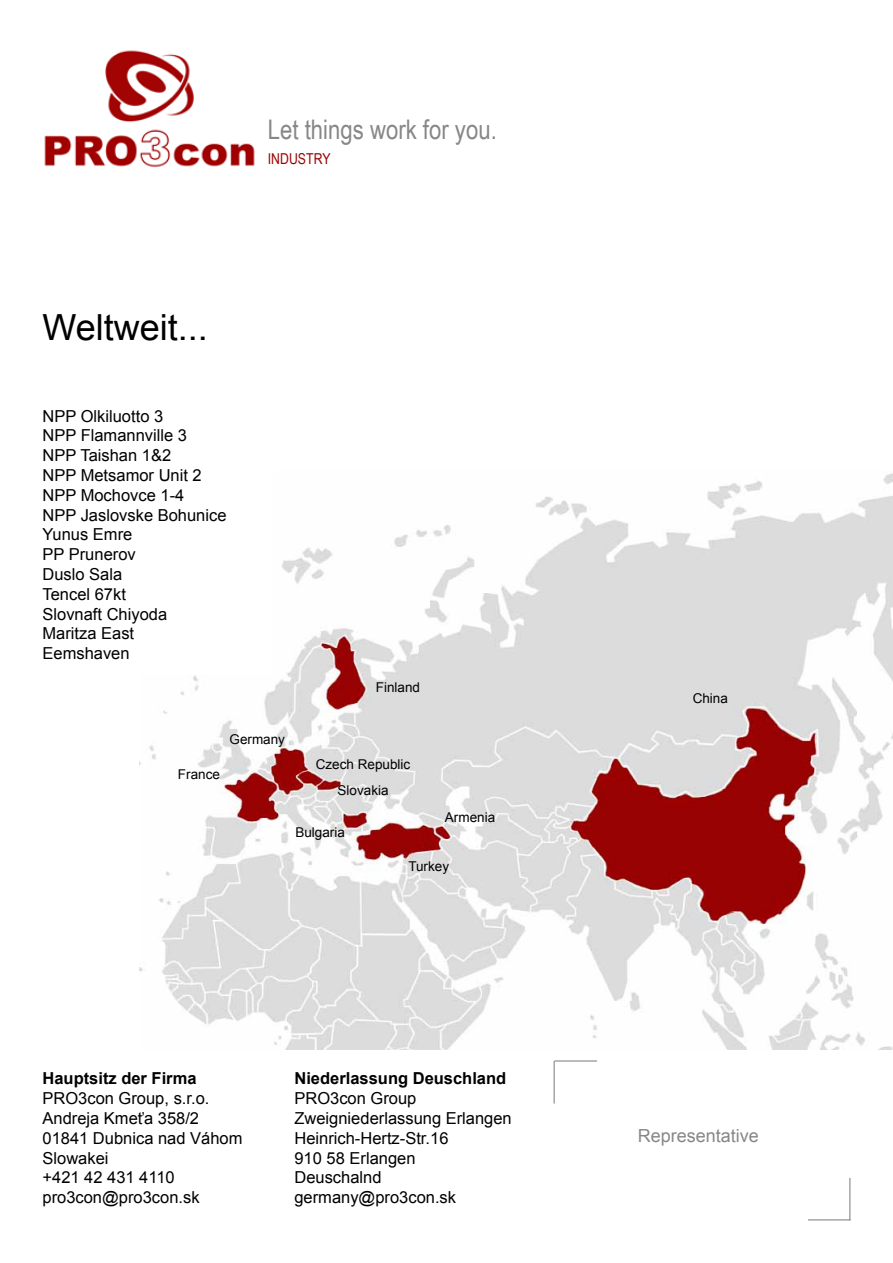
<style>
.page{position:relative;width:893px;height:1263px;background:#fff}
.page>*{position:absolute;margin:0;border:0;box-sizing:border-box;transform-origin:0 0}
.t1{font:36px "Arial";color:#000}
.t2{font:27px "Arial Narrow";color:#878787}
.t3{font:18px "Arial";color:#878787}
.t4{font:16.5px/19.8px "Arial";color:#000}
.t5{font:700 16.5px "Arial";color:#000}
.t6{font:15px "Arial Narrow";color:#990100}
.t7{font:13.5px/26.1px "Arial";color:#000;text-align:center}
</style>
<div class="page">
<img style="left:139px;top:473px;width:754px;height:576px">
<div style="left:43px;top:370px;width:230px;height:304px;background:#fff"></div>
<hr style="left:554px;top:1061px;width:1px;height:42px;background:#878787">
<hr style="left:554px;top:1060px;width:43px;height:1px;background:#878787">
<hr style="left:808px;top:1219px;width:42px;height:1px;background:#878787">
<hr style="left:849px;top:1178px;width:1px;height:42px;background:#878787">
<img style="left:44px;top:50px;width:211px;height:117px">
<h2 class="t2" style="left:268px;top:109px;width:230px">Let things work for you.</h2>
<p class="t6" style="left:268px;top:148px;width:64px">INDUSTRY</p>
<h1 class="t1" style="left:43px;top:304px;width:167px">Weltweit...</h1>
<p class="t4" style="left:43px;top:406px;width:186px">NPP Olkiluotto 3<br>NPP Flamannville 3<br>NPP Taishan 1&amp;2<br>NPP Metsamor Unit 2<br>NPP Mochovce 1-4<br>NPP Jaslovske Bohunice<br>Yunus Emre<br>PP Prunerov<br>Duslo Sala<br>Tencel 67kt<br>Slovnaft Chiyoda<br>Maritza East<br>Eemshaven</p>
<p class="t7" style="left:376px;top:674px;width:46px">Finland</p>
<p class="t7" style="left:178px;top:762px;width:44px">France</p>
<p class="t7" style="left:229px;top:727px;width:57px">Germany</p>
<p class="t7" style="left:316px;top:752px;width:96px">Czech Republic<br>Slovakia</p>
<p class="t7" style="left:295px;top:819px;width:51px">Bulgaria</p>
<p class="t7" style="left:408px;top:853px;width:42px">Turkey</p>
<p class="t7" style="left:445px;top:804px;width:52px">Armenia</p>
<p class="t5" style="left:43px;top:1067px;width:156px">Hauptsitz der Firma</p>
<p class="t4" style="left:43px;top:1088px;width:201px">PRO3con Group, s.r.o.<br>Andreja Kmeťa 358/2<br>01841 Dubnica nad Váhom<br>Slowakei<br>+421 42 431 4110 pro3con@pro3con.sk</p>
<p class="t5" style="left:294px;top:1067px;width:213px">Niederlassung Deuschland</p>
<p class="t4" style="left:294px;top:1088px;width:219px">PRO3con Group<br>Zweigniederlassung Erlangen<br>Heinrich-Hertz-Str.16<br>910 58 Erlangen<br>Deuschalnd germany@pro3con.sk</p>
<p class="t7" style="left:693px;top:686px;width:37px">China</p>
<p class="t3" style="left:638px;top:1124px;width:123px">Representative</p>
</div>
